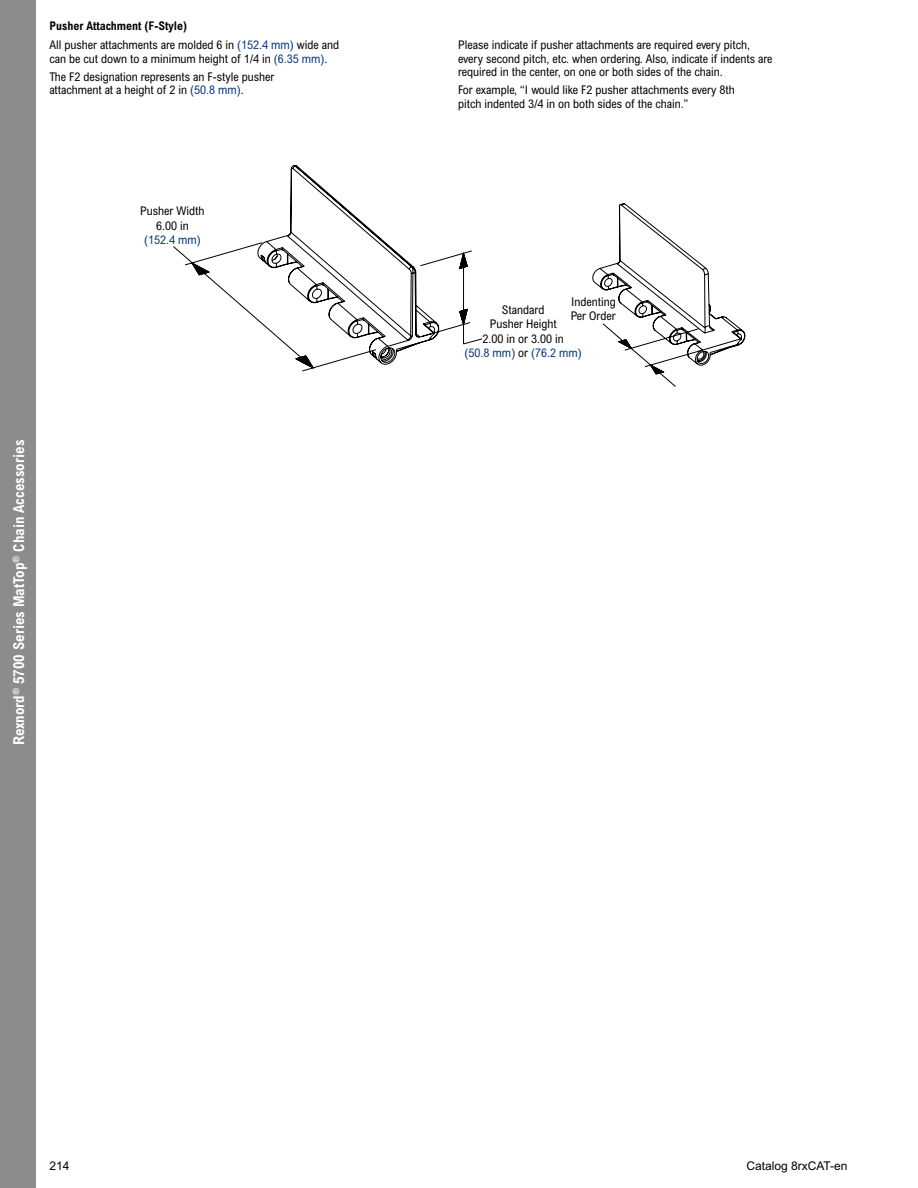
<style>
.page{position:relative;width:918px;height:1188px;background:#fff}
.page>*{position:absolute;margin:0;border:0;box-sizing:border-box;transform-origin:0 0}
.t1{font:700 condensed 15px "Arial MT Std";color:#fff}
.t2{font:condensed 12px/14.4px "Arial MT Std";color:#000}
.t3{font:12px "Arial MT Std";color:#000}
.t4{font:condensed 12px "Arial MT Std";color:#06357a}
.s1{font-weight:700}
.s2{color:#06357a}
</style>
<div class="page">
<div style="left:0;top:0;width:36px;height:1188px;background:#8a8c8e"></div>
<svg style="left:173px;top:165px;width:572px;height:222px"></svg>
<svg style="left:191px;top:252px;width:473px;height:123px"></svg>
<p class="t2" style="left:50px;top:15px;width:291px;line-height:19.5px"><span class="s1">Pusher Attachment (F-Style)<br></span>All pusher attachments are molded 6 in <span class="s2">(152.4 mm)</span> wide and</p>
<p class="t2" style="left:50px;top:49px;width:280px;line-height:18px">can be cut down to a minimum height of 1/4 in <span class="s2">(6.35 mm)</span>.<br>The F2 designation represents an F-style pusher</p>
<p class="t2" style="left:50px;top:82px;width:196px">attachment at a height of 2 in <span class="s2">(50.8 mm)</span>.</p>
<p class="t2" style="left:140px;top:204px;width:66px;text-align:center">Pusher Width<br>6.00 in</p>
<p class="t4" style="left:144px;top:233px;width:58px">(152.4 mm)</p>
<p class="t1" style="left:10px;top:745px;width:307px;rotate:-90deg">Rexnord<sup>®</sup> 5700 Series MatTop<sup>®</sup> Chain Accessories</p>
<p class="t1" style="left:10px;top:606px;width:29px;rotate:-90deg">Title</p>
<p class="t2" style="left:458px;top:38px;width:316px;line-height:13.5px">Please indicate if pusher attachments are required every pitch, every second pitch, etc. when ordering. Also, indicate if indents are required in the center, on one or both sides of the chain.</p>
<p class="t2" style="left:458px;top:83px;width:278px;line-height:13.5px">For example, “I would like F2 pusher attachments every 8th pitch indented 3/4 in on both sides of the chain.”</p>
<p class="t2" style="left:571px;top:294px;width:47px">Indenting<br>Per Order</p>
<p class="t2" style="left:465px;top:302px;width:119px;text-align:center">Standard<br>Pusher Height<br>2.00 in or 3.00 in<br><span class="s2">(50.8 mm)</span> or <span class="s2">(76.2 mm)</span></p>
<p class="t3" style="left:50px;top:1159px;width:22px">214</p>
<p class="t3" style="left:746px;top:1159px;width:103px">Catalog 8rxCAT-en</p>
</div>
